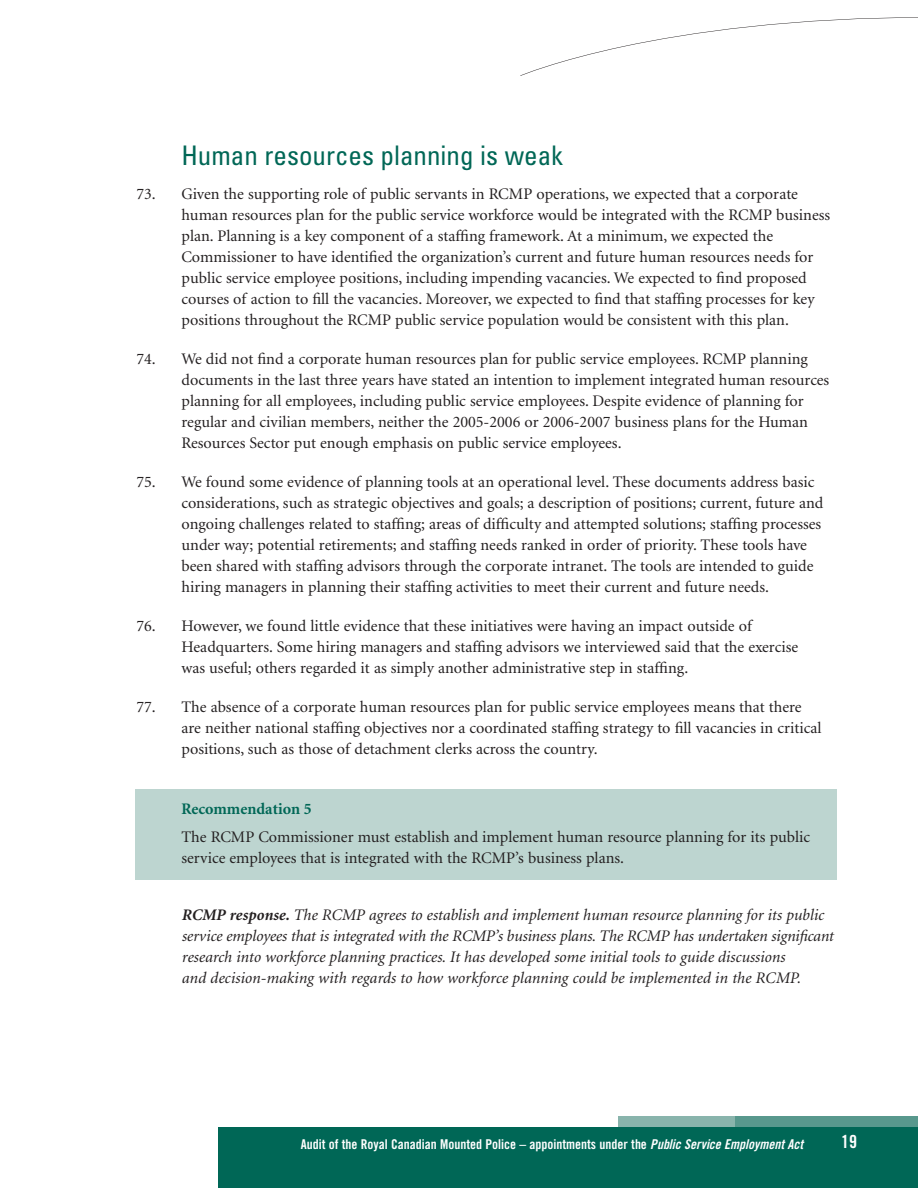
<style>
.page{position:relative;width:918px;height:1188px;background:#fff}
.page>*{position:absolute;margin:0;border:0;box-sizing:border-box;transform-origin:0 0}
.t1{font:condensed 27px "Univers";color:#006756}
.t2{font:18px "Trade Gothic Bold Cond Twenty";color:#fff}
.t3{font:16.2px/21px "Minion";color:#231f20}
.t4{font:italic 16.2px/21px "Minion";color:#231f20}
.t5{font:700 16.2px "Minion";color:#006756}
.t6{font:13.5px "Trade Gothic Bold Cond Twenty";color:#fff}
.s1{font-weight:700}
.s2{font-style:italic}
</style>
<div class="page">
<div style="left:135px;top:789px;width:702px;height:91px;background:#bdd5d0"></div>
<svg style="left:520px;top:17px;width:398px;height:59px"></svg>
<div style="left:618px;top:1116px;width:300px;height:11px;background:#89b4ac"></div>
<div style="left:735px;top:1116px;width:183px;height:11px;background:#58988d"></div>
<div style="left:218px;top:1127px;width:700px;height:61px;background:#006756"></div>
<h1 class="t1" style="left:181px;top:146px;width:383px">Human resources planning is weak</h1>
<p class="t3" style="left:181px;top:185px;width:650px;text-indent:-45px">73. Given the supporting role of public servants in RCMP operations, we expected that a corporate human resources plan for the public service workforce would be integrated with the RCMP business plan. Planning is a key component of a staffing framework. At a minimum, we expected the Commissioner to have identified the organization’s current and future human resources needs for public service employee positions, including impending vacancies. We expected to find proposed courses of action to fill the vacancies. Moreover, we expected to find that staffing processes for key positions throughout the RCMP public service population would be consistent with this plan.</p>
<p class="t3" style="left:181px;top:350px;width:649px;text-indent:-45px">74. We did not find a corporate human resources plan for public service employees. RCMP planning documents in the last three years have stated an intention to implement integrated human resources planning for all employees, including public service employees. Despite evidence of planning for regular and civilian members, neither the 2005-2006 or 2006-2007 business plans for the Human Resources Sector put enough emphasis on public service employees.</p>
<p class="t3" style="left:181px;top:473px;width:643px;text-indent:-45px">75. We found some evidence of planning tools at an operational level. These documents address basic considerations, such as strategic objectives and goals; a description of positions; current, future and ongoing challenges related to staffing; areas of difficulty and attempted solutions; staffing processes under way; potential retirements; and staffing needs ranked in order of priority. These tools have been shared with staffing advisors through the corporate intranet. The tools are intended to guide hiring managers in planning their staffing activities to meet their current and future needs.</p>
<p class="t3" style="left:181px;top:617px;width:618px;text-indent:-45px">76. However, we found little evidence that these initiatives were having an impact outside of<br>Headquarters. Some hiring managers and staffing advisors we interviewed said that the exercise was useful; others regarded it as simply another administrative step in staffing.</p>
<p class="t3" style="left:181px;top:698px;width:642px;text-indent:-45px">77. The absence of a corporate human resources plan for public service employees means that there are neither national staffing objectives nor a coordinated staffing strategy to fill vacancies in critical positions, such as those of detachment clerks across the country.</p>
<p class="t5" style="left:181px;top:803px;width:132px">Recommendation 5</p>
<p class="t3" style="left:181px;top:828px;width:630px">The RCMP Commissioner must establish and implement human resource planning for its public service employees that is integrated with the RCMP’s business plans.</p>
<p class="t4" style="left:181px;top:906px;width:653px"><span class="s1">RCMP response.</span> The RCMP agrees to establish and implement human resource planning for its public service employees that is integrated with the RCMP’s business plans. The RCMP has undertaken significant research into workforce planning practices. It has developed some initial tools to guide discussions<br>and decision-making with regards to how workforce planning could be implemented in the RCMP.</p>
<p class="t6" style="left:301px;top:1140px;width:507px">Audit of the Royal Canadian Mounted Police – appointments under the <span class="s2">Public Service EmploymentAct</span></p>
<p class="t2" style="left:841px;top:1135px;width:17px">19</p>
</div>
